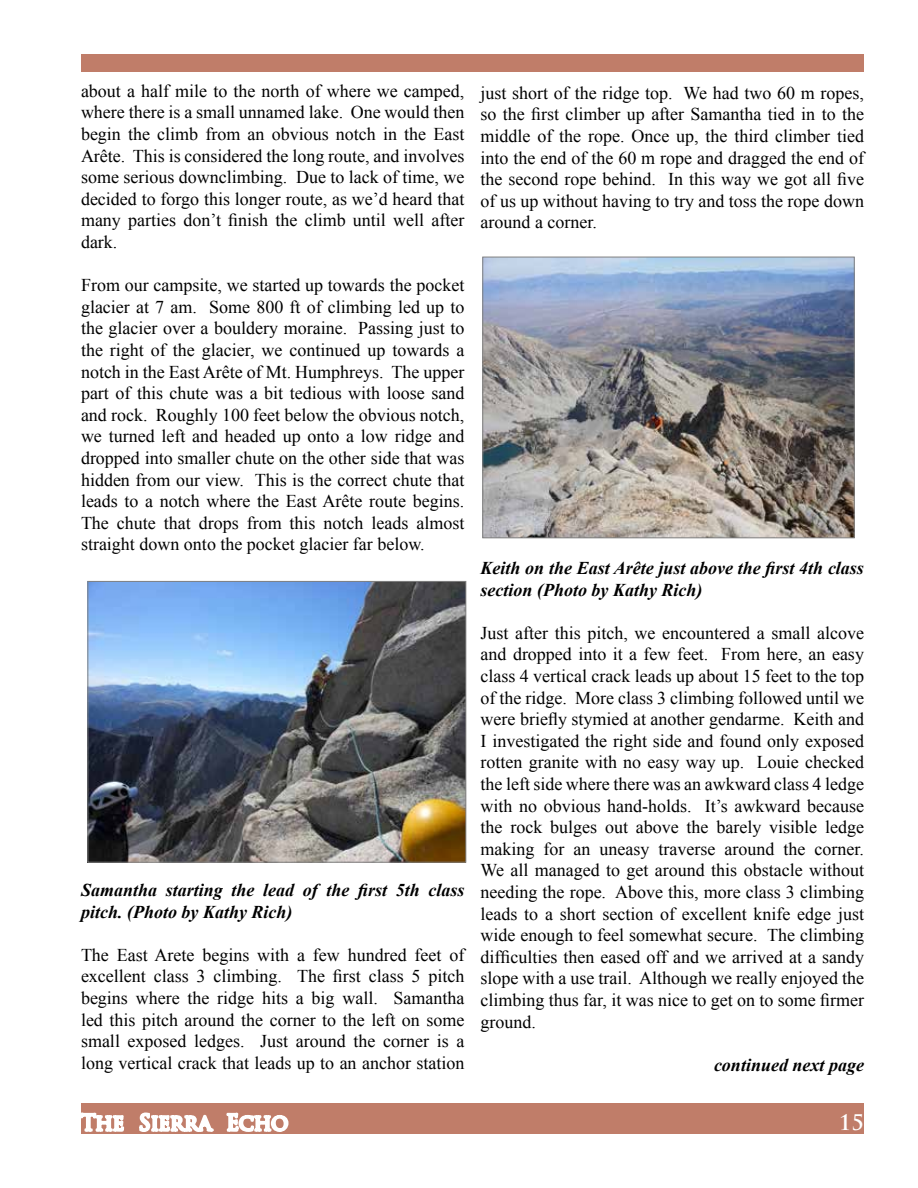
<style>
.page{position:relative;width:918px;height:1188px;background:#fff}
.page>*{position:absolute;margin:0;border:0;box-sizing:border-box;transform-origin:0 0}
.t1{font:700 21px "Trajan Pro";color:#fff}
.t2{font:18px/21.6px "Times New Roman";color:#000;text-align:justify}
.t3{font:italic 700 18px/21.6px "Times New Roman";color:#000}
</style>
<div class="page">
<div style="left:81px;top:1104px;width:783px;height:30px;background:#c07d69"></div>
<svg style="left:81px;top:1103px;width:45px;height:29px"></svg>
<svg style="left:138px;top:1103px;width:77px;height:29px"></svg>
<svg style="left:225px;top:1103px;width:65px;height:29px"></svg>
<div style="left:81px;top:54px;width:783px;height:17px;background:#c07d69"></div>
<img style="left:89px;top:583px;width:375px;height:278px">
<div style="left:87px;top:581px;width:379px;height:282px;border:1px solid #808080"></div>
<img style="left:484px;top:259px;width:369px;height:277px">
<div style="left:482px;top:257px;width:373px;height:281px;border:1px solid #808080"></div>
<p class="t2" style="left:81px;top:80px;width:385px">about a half mile to the north of where we camped, where there is a small unnamed lake. One would then begin the climb from an obvious notch in the East Arête. This is considered the long route, and involves some serious downclimbing. Due to lack of time, we decided to forgo this longer route, as we’d heard that many parties don’t finish the climb until well after dark.</p>
<p class="t2" style="left:81px;top:274px;width:385px">From our campsite, we started up towards the pocket glacier at 7 am. Some 800 ft of climbing led up to the glacier over a bouldery moraine. Passing just to the right of the glacier, we continued up towards a notch in the East Arête of Mt. Humphreys. The upper part of this chute was a bit tedious with loose sand and rock. Roughly 100 feet below the obvious notch, we turned left and headed up onto a low ridge and dropped into smaller chute on the other side that was hidden from our view. This is the correct chute that leads to a notch where the East Arête route begins.<br>The chute that drops from this notch leads almost straight down onto the pocket glacier far below.</p>
<p class="t3" style="left:81px;top:879px;width:385px">Samantha starting the lead of the first 5th class pitch. (Photo by Kathy Rich)</p>
<p class="t2" style="left:81px;top:944px;width:385px">The East Arete begins with a few hundred feet of excellent class 3 climbing. The first class 5 pitch begins where the ridge hits a big wall. Samantha led this pitch around the corner to the left on some small exposed ledges. Just around the corner is a long vertical crack that leads up to an anchor station</p>
<p class="t2" style="left:481px;top:82px;width:385px">just short of the ridge top. We had two 60 m ropes, so the first climber up after Samantha tied in to the middle of the rope. Once up, the third climber tied into the end of the 60 m rope and dragged the end of the second rope behind. In this way we got all five of us up without having to try and toss the rope down around a corner.</p>
<p class="t3" style="left:481px;top:557px;width:385px">Keith on the East Arête just above the first 4th class section (Photo by Kathy Rich)</p>
<p class="t2" style="left:481px;top:622px;width:385px">Just after this pitch, we encountered a small alcove and dropped into it a few feet. From here, an easy class 4 vertical crack leads up about 15 feet to the top of the ridge. More class 3 climbing followed until we were briefly stymied at another gendarme. Keith and I investigated the right side and found only exposed rotten granite with no easy way up. Louie checked the left side where there was an awkward class 4 ledge with no obvious hand-holds. It’s awkward because the rock bulges out above the barely visible ledge making for an uneasy traverse around the corner.<br>We all managed to get around this obstacle without needing the rope. Above this, more class 3 climbing leads to a short section of excellent knife edge just wide enough to feel somewhat secure. The climbing difficulties then eased off and we arrived at a sandy slope with a use trail. Although we really enjoyed the climbing thus far, it was nice to get on to some firmer ground.</p>
<p class="t3" style="left:714px;top:1054px;width:152px">continued next page</p>
<p class="t1" style="left:839px;top:1109px;width:27px">15</p>
</div>
